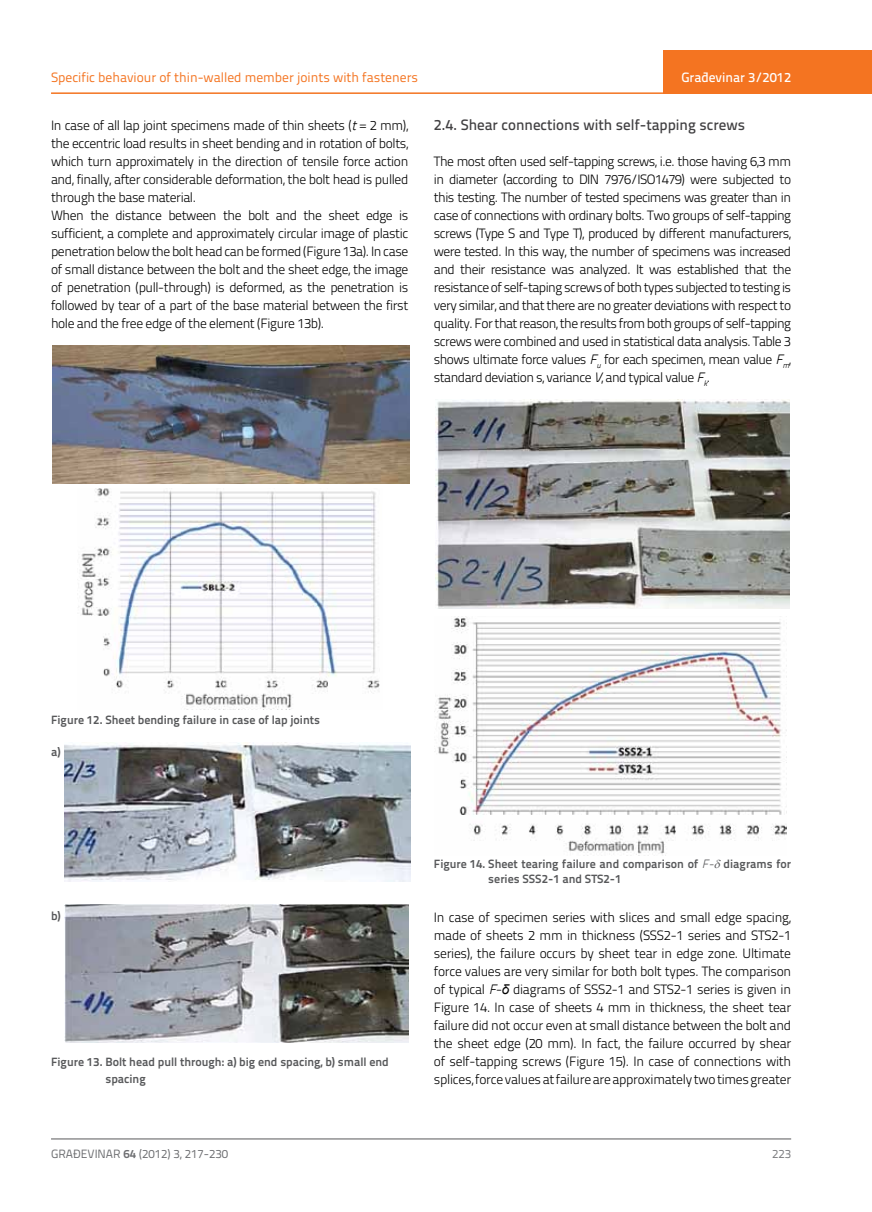
<style>
.page{position:relative;width:872px;height:1212px;background:#fff}
.page>*{position:absolute;margin:0;border:0;box-sizing:border-box;transform-origin:0 0}
.t1{font:500 15px "Titillium Text 22 L";color:#414042}
.t2{font:300 13.5px/18px "Titillium Text 22 L";letter-spacing:-.03em;color:#000;text-align:justify}
.t3{font:13.5px "Titillium Text 22 L";color:#f47421}
.t4{font:500 13.5px "Titillium Text 22 L";color:#fff}
.t5{font:700 12px/15px "Titillium Text 22 L";color:#58595b}
.t6{font:12px "Titillium Text 22 L";color:#6d6e71}
.t7{font:12px "Titillium Text 22 L";color:#797a7d}
.s1{font-family:"Panefresco 250 wt";font-weight:400;font-style:italic}
.s2{font-family:"Arial";font-weight:400;font-style:italic}
.s3{font-weight:700}
</style>
<div class="page">
<hr style="left:51px;top:92px;width:821px;height:2px;background:#f47421">
<div style="left:663px;top:50px;width:209px;height:44px;background:#f47421"></div>
<hr style="left:51px;top:1139px;width:740px;height:1px;background:#58595b">
<img style="left:52px;top:346px;width:357px;height:138px">
<img style="left:78px;top:488px;width:302px;height:221px">
<img style="left:65px;top:742px;width:345px;height:139px">
<img style="left:65px;top:904px;width:343px;height:139px">
<img style="left:436px;top:400px;width:353px;height:209px">
<img style="left:434px;top:617px;width:352px;height:239px">
<p class="t3" style="left:51px;top:68px;width:368px">Specific behaviour of thin-walled member joints with fasteners</p>
<p class="t2" style="left:51px;top:115px;width:359px;text-align:left">In case of all lap joint specimens made of thin sheets (<span class="s1">t</span> = 2 mm), the eccentric load results in sheet bending and in rotation of bolts, which turn approximately in the direction of tensile force action and, finally, after considerable deformation, the bolt head is pulled through the base material.<br>When the distance between the bolt and the sheet edge is sufficient, a complete and approximately circular image of plastic penetration below the bolt head can be formed (Figure 13a). In case of small distance between the bolt and the sheet edge, the image of penetration (pull-through) is deformed, as the penetration is followed by tear of a part of the base material between the first hole and the free edge of the element (Figure 13b).</p>
<p class="t1" style="left:434px;top:113px;width:313px">2.4. Shear connections with self-tapping screws</p>
<p class="t4" style="left:681px;top:67px;width:111px">Građevinar 3/2012</p>
<p class="t2" style="left:434px;top:151px;width:359px">The most often used self-tapping screws, i.e. those having 6,3 mm in diameter (according to DIN 7976/ISO1479) were subjected to this testing. The number of tested specimens was greater than in case of connections with ordinary bolts. Two groups of self-tapping screws (Type S and Type T), produced by different manufacturers, were tested. In this way, the number of specimens was increased and their resistance was analyzed. It was established that the resistance of self-taping screws of both types subjected to testing is very similar, and that there are no greater deviations with respect to quality. For that reason, the results from both groups of self-tapping screws were combined and used in statistical data analysis. Table 3 shows ultimate force values <span class="s1">F</span><sub>u</sub> for each specimen, mean value <span class="s1">F</span><sub>m</sub>, standard deviation s, variance <span class="s1">V</span>, and typical value <span class="s1">F</span><sub>k</sub>.</p>
<p class="t5" style="left:51px;top:712px;width:270px">Figure 12. Sheet bending failure in case of lap joints</p>
<p class="t5" style="left:51px;top:743px;width:11px">a)</p>
<p class="t5" style="left:51px;top:908px;width:11px">b)</p>
<p class="t5" style="left:105px;top:1053px;width:285px;line-height:16.5px;text-indent:-54px">Figure 13. Bolt head pull through: a) big end spacing, b) small end spacing</p>
<p class="t5" style="left:488px;top:856px;width:304px;text-indent:-54px">Figure 14. Sheet tearing failure and comparison of <span class="s1">F-</span> diagrams for series SSS2-1 and STS2-1</p>
<p class="t2" style="left:434px;top:908px;width:359px">In case of specimen series with slices and small edge spacing, made of sheets 2 mm in thickness (SSS2-1 series and STS2-1 series), the failure occurs by sheet tear in edge zone. Ultimate force values are very similar for both bolt types. The comparison of typical <span class="s1">F</span>-<span class="s2">δ</span> diagrams of SSS2-1 and STS2-1 series is given in Figure 14. In case of sheets 4 mm in thickness, the sheet tear failure did not occur even at small distance between the bolt and the sheet edge (20 mm). In fact, the failure occurred by shear of self-tapping screws (Figure 15). In case of connections with splices, force values at failure are approximately two times greater</p>
<p class="t6" style="left:51px;top:1144px;width:179px">GRAĐEVINAR <span class="s3">64</span> (2012) 3, 217-230</p>
<p class="t7" style="left:772px;top:1144px;width:21px">223</p>
</div>
